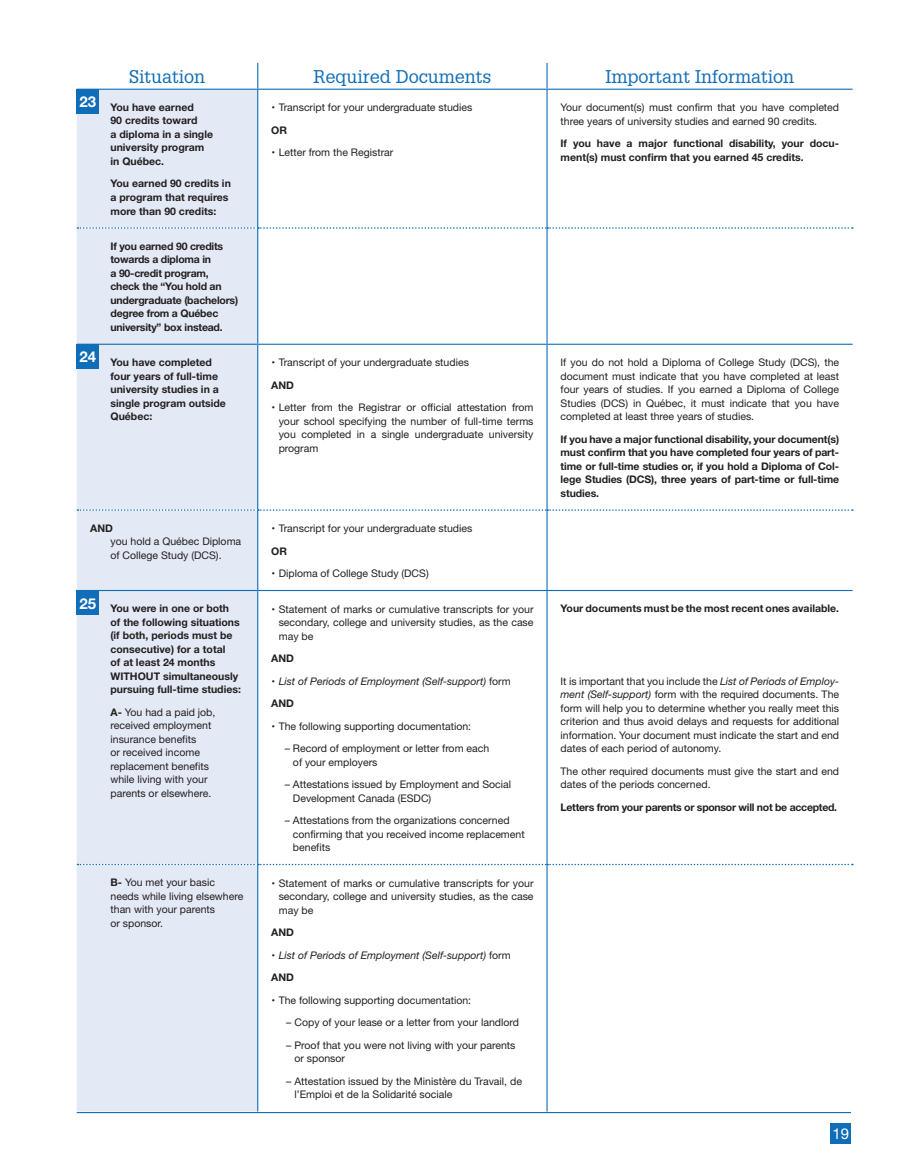
<style>
.page{position:relative;width:905px;height:1175px;background:#fff}
.page>*{position:absolute;margin:0;border:0;box-sizing:border-box;transform-origin:0 0}
.t1{font:18px "Glypha";color:#106db7}
.t2{font:700 15px "Helvetica Neue";color:#fff}
.t3{font:15px "Helvetica Neue";color:#fff}
.t4{font:10.5px/13.5px "Helvetica Neue";color:#231f20}
.t5{font:700 10.5px/13.5px "Helvetica Neue";color:#231f20}
.t6{font:700 10.5px/13.5px "Helvetica Neue";letter-spacing:-.02em;color:#231f20}
.t7{font:italic 10.5px/22.5px "Helvetica Neue";color:#231f20}
.t8{font:700 10.5px "Helvetica Neue";letter-spacing:-.025em;color:#231f20}
.s1{font-family:"Gotham";font-weight:100}
.s2{font-weight:700}
.s3{font-family:"Gotham";font-weight:100;font-style:normal}
.s4{font-style:normal}
.s5{font-weight:700;font-style:normal}
.s6{font-style:italic}
</style>
<div class="page">
<div style="left:830px;top:1123px;width:20px;height:20px;background:#106db7"></div>
<div style="left:77px;top:90px;width:180px;height:1021px;background:#e3e9f5"></div>
<hr style="left:77px;top:89px;width:181px;height:1px;background:#106db7">
<hr style="left:258px;top:89px;width:289px;height:1px;background:#106db7">
<hr style="left:547px;top:89px;width:305px;height:1px;background:#106db7">
<hr style="left:77px;top:344px;width:181px;height:1px;background:#106db7">
<hr style="left:258px;top:344px;width:289px;height:1px;background:#106db7">
<hr style="left:547px;top:344px;width:305px;height:1px;background:#106db7">
<hr style="left:77px;top:590px;width:181px;height:1px;background:#106db7">
<hr style="left:258px;top:590px;width:289px;height:1px;background:#106db7">
<hr style="left:547px;top:590px;width:305px;height:1px;background:#106db7">
<svg style="left:257px;top:63px;width:595px;height:26px"></svg>
<hr style="left:257px;top:90px;width:1px;height:137px;background:#106db7">
<hr style="left:546px;top:90px;width:1px;height:137px;background:#106db7">
<hr style="left:257px;top:229px;width:1px;height:115px;background:#106db7">
<hr style="left:546px;top:229px;width:1px;height:115px;background:#106db7">
<hr style="left:257px;top:345px;width:1px;height:164px;background:#106db7">
<hr style="left:546px;top:345px;width:1px;height:164px;background:#106db7">
<hr style="left:257px;top:511px;width:1px;height:79px;background:#106db7">
<hr style="left:546px;top:511px;width:1px;height:79px;background:#106db7">
<hr style="left:257px;top:591px;width:1px;height:272px;background:#106db7">
<hr style="left:546px;top:591px;width:1px;height:272px;background:#106db7">
<hr style="left:257px;top:865px;width:1px;height:246px;background:#106db7">
<hr style="left:546px;top:865px;width:1px;height:246px;background:#106db7">
<svg style="left:77px;top:227px;width:775px;height:2px"></svg>
<svg style="left:77px;top:509px;width:775px;height:2px"></svg>
<svg style="left:77px;top:863px;width:775px;height:2px"></svg>
<div style="left:77px;top:89px;width:22px;height:25px;background:#106db7"></div>
<div style="left:77px;top:344px;width:22px;height:25px;background:#106db7"></div>
<div style="left:77px;top:590px;width:22px;height:25px;background:#106db7"></div>
<hr style="left:77px;top:1112px;width:774px;height:1px;background:#106db7">
<h2 class="t2" style="left:80px;top:93px;width:18px">23</h2>
<h2 class="t2" style="left:80px;top:347px;width:18px">24</h2>
<h1 class="t1" style="left:129px;top:66px;width:77px">Situation</h1>
<h1 class="t1" style="left:313px;top:66px;width:180px">Required Documents</h1>
<h1 class="t1" style="left:605px;top:66px;width:190px">Important Information</h1>
<p class="t5" style="left:110px;top:100px;width:104px">You have earned<br>90 credits toward<br>a diploma in a single university program in Québec.</p>
<p class="t5" style="left:110px;top:177px;width:122px">You earned 90 credits in a program that requires more than 90 credits:</p>
<p class="t4" style="left:560px;top:100px;width:280px">Your document(s) must confirm that you have completed three years of university studies and earned 90 credits.</p>
<p class="t5" style="left:560px;top:136px;width:280px">If you have a major functional disability, your docu&shy;ment(s) must confirm that you earned 45 credits.</p>
<p class="t4" style="left:271px;top:96px;width:203px;line-height:22.5px"><span class="s1">•</span> Transcript for your undergraduate studies<br><span class="s2">OR</span></p>
<p class="t4" style="left:271px;top:145px;width:123px"><span class="s1">•</span> Letter from the Registrar</p>
<p class="t6" style="left:110px;top:239px;width:129px">If you earned 90 credits towards a diploma in<br>a 90-credit program, check the “You hold an undergraduate (bachelors) degree from a Québec university” box instead.</p>
<p class="t5" style="left:110px;top:355px;width:117px">You have completed four years of full-time university studies in a single program outside<br>Québec:</p>
<p class="t4" style="left:271px;top:351px;width:199px;line-height:22.5px"><span class="s1">•</span> Transcript of your undergraduate studies<br><span class="s2">AND</span></p>
<p class="t4" style="left:279px;top:400px;width:256px;text-align:justify;text-indent:-7px"><span class="s1">•</span> Letter from the Registrar or official attestation from your school specifying the number of full-time terms you completed in a single undergraduate university program</p>
<p class="t4" style="left:560px;top:355px;width:280px;text-align:justify">If you do not hold a Diploma of College Study (DCS), the document must indicate that you have completed at least four years of studies. If you earned a Diploma of College Studies (DCS) in Québec, it must indicate that you have completed at least three years of studies.</p>
<p class="t5" style="left:560px;top:432px;width:280px;text-align:justify">If you have a major functional disability, your document(s) must confirm that you have completed four years of part&shy;time or full-time studies or, if you hold a Diploma of Col&shy;lege Studies (DCS), three years of part-time or full-time studies.</p>
<p class="t5" style="left:90px;top:521px;width:24px">AND</p>
<p class="t4" style="left:110px;top:535px;width:132px">you hold a Québec Diploma of College Study (DCS).</p>
<h2 class="t2" style="left:80px;top:594px;width:18px">25</h2>
<p class="t5" style="left:110px;top:601px;width:132px">You were in one or both of the following situations (if both, periods must be consecutive) for a total<br>of at least 24 months<br>WITHOUT simultaneously pursuing full-time studies:</p>
<p class="t4" style="left:110px;top:705px;width:106px"><span class="s2">A-</span> You had a paid job, received employment insurance benefits<br>or received income replacement benefits while living with your parents or elsewhere.</p>
<p class="t4" style="left:271px;top:517px;width:203px;line-height:22.5px"><span class="s1">•</span> Transcript for your undergraduate studies<br><span class="s2">OR</span></p>
<p class="t4" style="left:271px;top:566px;width:159px"><span class="s1">•</span> Diploma of College Study (DCS)</p>
<p class="t4" style="left:279px;top:602px;width:256px;text-align:justify;text-indent:-7px"><span class="s1">•</span> Statement of marks or cumulative transcripts for your secondary, college and university studies, as the case may be</p>
<p class="t5" style="left:271px;top:651px;width:24px">AND</p>
<p class="t7" style="left:271px;top:669px;width:241px"><span class="s3">•</span> List of Periods of Employment (Self-support) <span class="s4">form<br></span><span class="s5">AND</span></p>
<p class="t4" style="left:271px;top:719px;width:201px"><span class="s1">•</span> The following supporting documentation:</p>
<p class="t4" style="left:293px;top:741px;width:198px;text-indent:-8px">– Record of employment or letter from each of your employers</p>
<p class="t4" style="left:293px;top:777px;width:220px;text-indent:-8px">– Attestations issued by Employment and Social<br>Development Canada (ESDC)</p>
<p class="t4" style="left:293px;top:813px;width:233px;text-indent:-8px">– Attestations from the organizations concerned confirming that you received income replacement benefits</p>
<p class="t4" style="left:110px;top:875px;width:134px"><span class="s2">B-</span> You met your basic needs while living elsewhere than with your parents<br>or sponsor.</p>
<p class="t4" style="left:279px;top:876px;width:256px;text-align:justify;text-indent:-7px"><span class="s1">•</span> Statement of marks or cumulative transcripts for your secondary, college and university studies, as the case may be</p>
<p class="t5" style="left:271px;top:925px;width:24px">AND</p>
<p class="t7" style="left:271px;top:943px;width:241px"><span class="s3">•</span> List of Periods of Employment (Self-support) <span class="s4">form<br></span><span class="s5">AND</span></p>
<p class="t4" style="left:271px;top:993px;width:201px"><span class="s1">•</span> The following supporting documentation:</p>
<p class="t4" style="left:286px;top:1015px;width:234px">– Copy of your lease or a letter from your landlord</p>
<p class="t4" style="left:294px;top:1038px;width:222px;text-indent:-8px">– Proof that you were not living with your parents or sponsor</p>
<p class="t4" style="left:294px;top:1074px;width:229px;text-indent:-8px">– Attestation issued by the Ministère du Travail, de l’Emploi et de la Solidarité sociale</p>
<p class="t5" style="left:560px;top:601px;width:280px">Your documents must be the most recent ones available.</p>
<p class="t4" style="left:560px;top:674px;width:280px;text-align:justify">It is important that you include the <span class="s6">List of Periods of Employ&shy;ment (Self-support)</span> form with the required documents. The form will help you to determine whether you really meet this criterion and thus avoid delays and requests for additional information. Your document must indicate the start and end dates of each period of autonomy.</p>
<p class="t4" style="left:560px;top:764px;width:280px">The other required documents must give the start and end dates of the periods concerned.</p>
<p class="t8" style="left:560px;top:800px;width:278px">Letters from your parents or sponsor will not be accepted.</p>
<h2 class="t3" style="left:832px;top:1124px;width:18px">19</h2>
</div>
